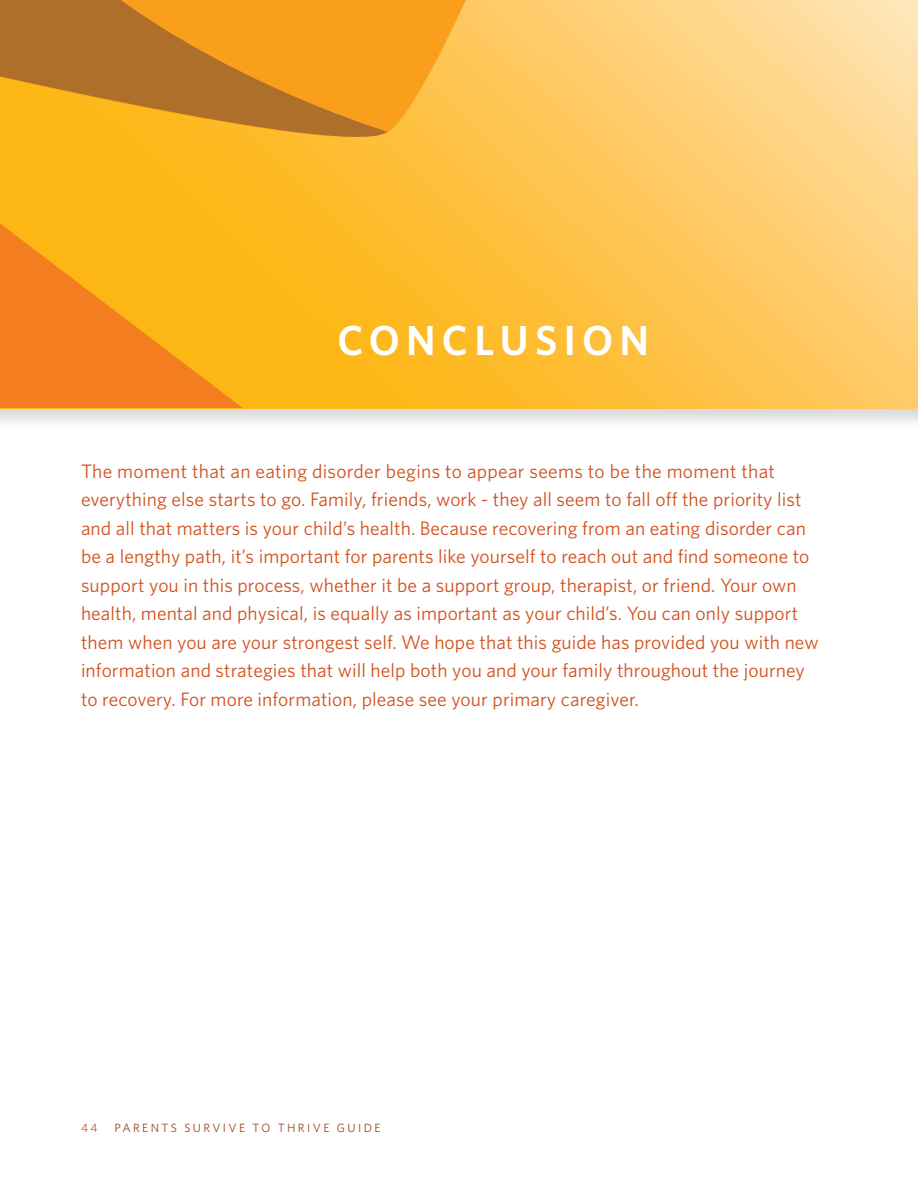
<style>
.page{position:relative;width:918px;height:1188px;background:#fff}
.page>*{position:absolute;margin:0;border:0;box-sizing:border-box;transform-origin:0 0}
.t1{font:600 42px "Whitney";letter-spacing:.15em;color:#fff}
.t2{font:19.5px/28.5px "Whitney";letter-spacing:.005em;color:#d1501d}
.t3{font:12px "Whitney";letter-spacing:.2em;color:#9c4324}
.t4{font:12px "Whitney";color:#d1501d}
</style>
<div class="page">
<div style="left:0;top:0;width:918px;height:430px;background:#000;opacity:.15"></div>
<svg style="left:490px;top:0;width:428px;height:408px;background:#fecb68"></svg>
<svg style="left:0;top:167px;width:490px;height:241px;background:#fbad1e"></svg>
<svg style="left:0;top:0;width:582px;height:167px;background:#fdbe45"></svg>
<svg style="left:0;top:0;width:388px;height:150px;background:#db9121"></svg>
<svg style="left:0;top:0;width:162px;height:10px;background:#bd7926"></svg>
<h1 class="t1" style="left:338px;top:315px;width:313px">CONCLUSI ON</h1>
<p class="t2" style="left:81px;top:456px;width:739px">The moment that an eating disorder begins to appear seems to be the moment that everything else starts to go. Family, friends, work - they all seem to fall off the priority list and all that matters is your child’s health. Because recovering from an eating disorder can be a lengthy path, it’s important for parents like yourself to reach out and find someone to support you in this process, whether it be a support group, therapist, or friend. Your own health, mental and physical, is equally as important as your child’s. You can only support them when you are your strongest self. We hope that this guide has provided you with new information and strategies that will help both you and your family throughout the journey to recovery. For more information, please see your primary caregiver.</p>
<p class="t4" style="left:81px;top:1120px;width:18px">44</p>
<p class="t3" style="left:114px;top:1120px;width:268px">pa rents S urvive to thrive guide</p>
</div>
